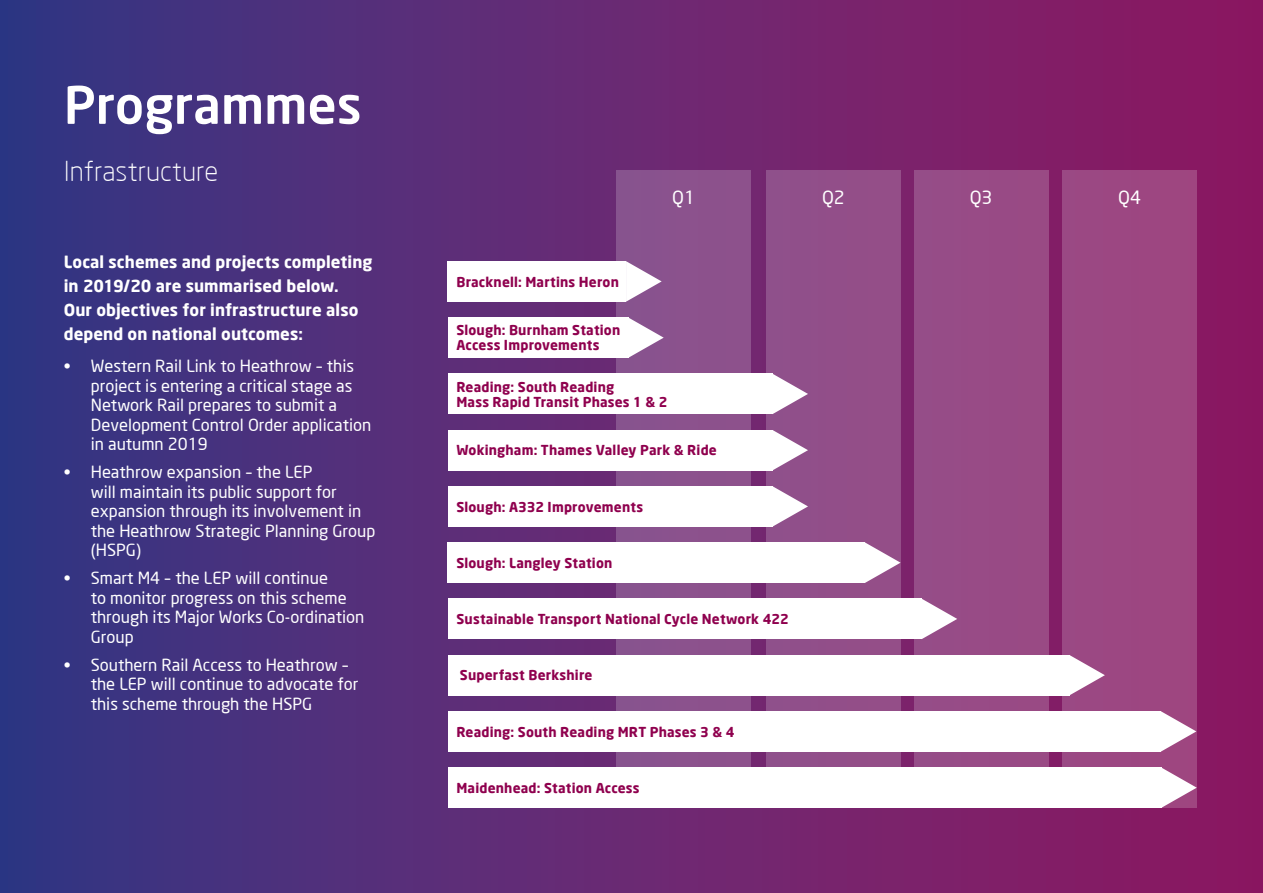
<style>
.page{position:relative;width:1263px;height:893px;background:#fff}
.page>*{position:absolute;margin:0;border:0;box-sizing:border-box;transform-origin:0 0}
.t1{font:500 51px "Neo Sans";color:#fff}
.t2{font:300 27px "Neo Sans";color:#fff}
.t3{font:18px "Neo Sans";color:#fff}
.t4{font:16.5px/19.5px "Neo Sans";color:#fff}
.t5{font:700 16.5px/24px "Neo Sans";letter-spacing:.005em;color:#fff}
.t6{font:700 13.5px/15px "Neo Sans";letter-spacing:.015em;color:#8f004e}
</style>
<div class="page">
<div style="left:0;top:0;width:1263px;height:893px;background:linear-gradient(to right,#373885,#941961)"></div>
<div style="left:1062px;top:170px;width:134px;height:637px;background:#9c4782"></div>
<div style="left:914px;top:171px;width:134px;height:637px;background:#984b86"></div>
<div style="left:766px;top:171px;width:134px;height:637px;background:#924e89"></div>
<div style="left:616px;top:171px;width:135px;height:637px;background:#8c528d"></div>
<div style="left:448px;top:261px;width:178px;height:41px;background:#fff"></div>
<svg style="left:626px;top:261px;width:36px;height:41px"></svg>
<svg style="left:628px;top:317px;width:36px;height:41px"></svg>
<div style="left:448px;top:317px;width:180px;height:41px;background:#fff"></div>
<svg style="left:772px;top:374px;width:36px;height:40px"></svg>
<div style="left:448px;top:374px;width:324px;height:40px;background:#fff"></div>
<svg style="left:772px;top:430px;width:36px;height:40px"></svg>
<div style="left:448px;top:430px;width:324px;height:40px;background:#fff"></div>
<svg style="left:772px;top:486px;width:36px;height:41px"></svg>
<div style="left:448px;top:486px;width:324px;height:41px;background:#fff"></div>
<svg style="left:865px;top:542px;width:35px;height:41px"></svg>
<div style="left:448px;top:542px;width:417px;height:41px;background:#fff"></div>
<svg style="left:922px;top:599px;width:35px;height:40px"></svg>
<div style="left:448px;top:599px;width:474px;height:40px;background:#fff"></div>
<svg style="left:1069px;top:655px;width:36px;height:40px"></svg>
<div style="left:448px;top:655px;width:621px;height:40px;background:#fff"></div>
<svg style="left:1161px;top:711px;width:35px;height:41px"></svg>
<div style="left:448px;top:711px;width:713px;height:41px;background:#fff"></div>
<svg style="left:1161px;top:767px;width:36px;height:41px"></svg>
<div style="left:448px;top:767px;width:713px;height:41px;background:#fff"></div>
<h1 class="t1" style="left:64px;top:73px;width:299px">Programmes</h1>
<h2 class="t2" style="left:64px;top:155px;width:156px">Infrastructure</h2>
<p class="t5" style="left:64px;top:249px;width:310px">Local schemes and projects completing in 2019/20 are summarised below.<br>Our objectives for infrastructure also depend on national outcomes:</p>
<p class="t4" style="left:91px;top:356px;width:282px;text-indent:-27px">• Western Rail Link to Heathrow – this project is entering a critical stage as<br>Network Rail prepares to submit a<br>Development Control Order application in autumn 2019</p>
<p class="t4" style="left:91px;top:462px;width:286px;text-indent:-27px">• Heathrow expansion – the LEP<br>will maintain its public support for expansion through its involvement in the Heathrow Strategic Planning Group (HSPG)</p>
<p class="t4" style="left:91px;top:568px;width:275px;text-indent:-27px">• Smart M4 – the LEP will continue<br>to monitor progress on this scheme through its Major Works Co-ordination<br>Group</p>
<p class="t4" style="left:91px;top:655px;width:269px;text-indent:-27px">• Southern Rail Access to Heathrow – the LEP will continue to advocate for this scheme through the HSPG</p>
<p class="t3" style="left:672px;top:186px;width:24px">Q1</p>
<p class="t3" style="left:822px;top:186px;width:24px">Q2</p>
<p class="t3" style="left:970px;top:186px;width:24px">Q3</p>
<p class="t3" style="left:1118px;top:186px;width:24px">Q4</p>
<p class="t6" style="left:456px;top:274px;width:164px">Bracknell: Martins Heron</p>
<p class="t6" style="left:456px;top:322px;width:165px">Slough: Burnham Station<br>Access Improvements</p>
<p class="t6" style="left:456px;top:379px;width:213px">Reading: South Reading<br>Mass Rapid Transit Phases 1 &amp; 2</p>
<p class="t6" style="left:456px;top:442px;width:262px">Wokingham: Thames Valley Park &amp; Ride</p>
<p class="t6" style="left:456px;top:499px;width:188px">Slough: A332 Improvements</p>
<p class="t6" style="left:456px;top:555px;width:158px">Slough: Langley Station</p>
<p class="t6" style="left:456px;top:611px;width:334px">Sustainable Transport National Cycle Network 422</p>
<p class="t6" style="left:460px;top:667px;width:134px">Superfast Berkshire</p>
<p class="t6" style="left:456px;top:724px;width:280px">Reading: South Reading MRT Phases 3 &amp; 4</p>
<p class="t6" style="left:456px;top:780px;width:185px">Maidenhead: Station Access</p>
</div>
